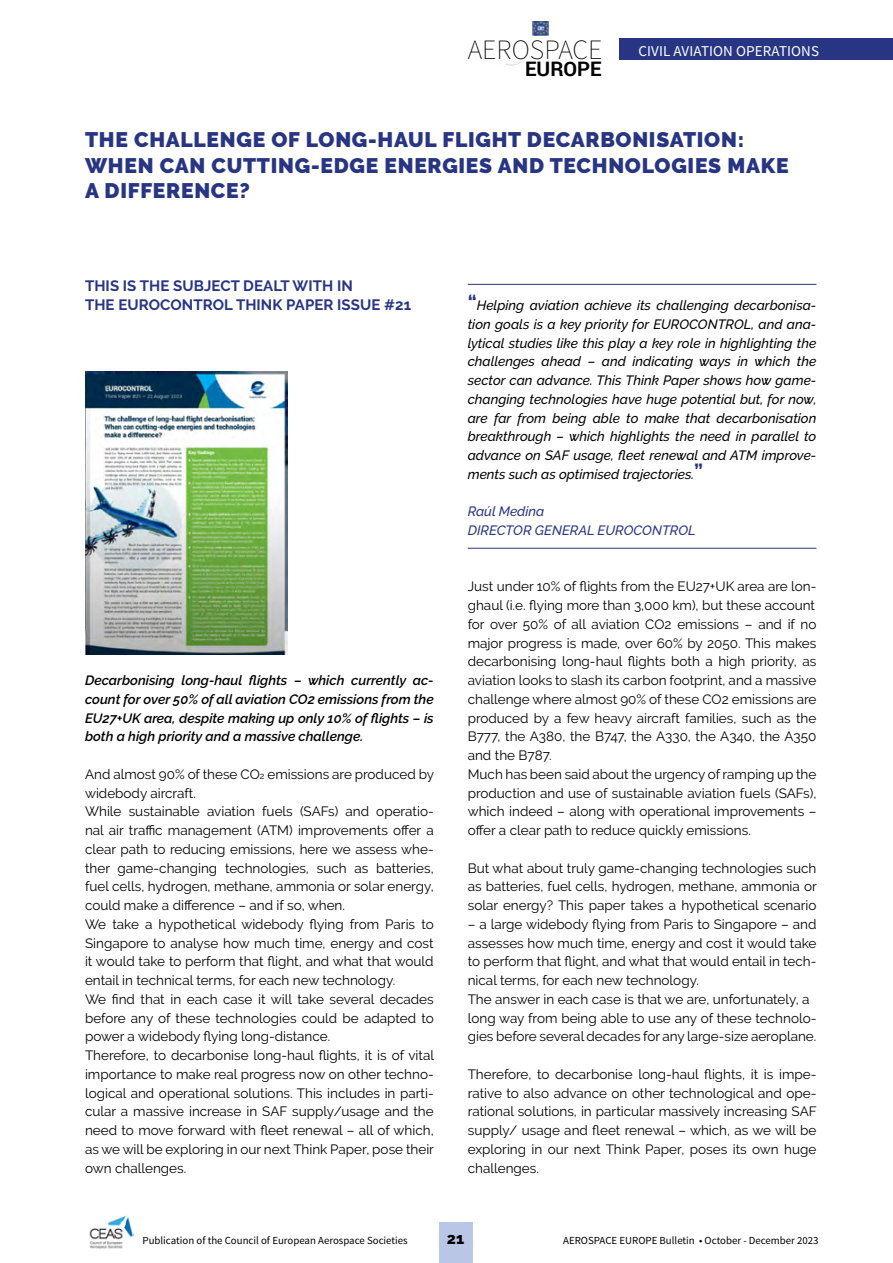
<style>
.page{position:relative;width:893px;height:1263px;background:#fff}
.page>*{position:absolute;margin:0;border:0;box-sizing:border-box;transform-origin:0 0}
.t1{font:200 27.9px "Source Sans Pro";color:#000}
.t2{font:900 21px/25.5px "Raleway";letter-spacing:.035em;color:#283583}
.t3{font:700 19.95px "Roboto";color:#000}
.t4{font:800 15.75px "Raleway";color:#000}
.t5{font:700 15px/18.8px "Raleway";letter-spacing:.005em;color:#283583}
.t6{font:15px "Source Sans Pro";letter-spacing:.005em;color:#fff}
.t7{font:13.5px/18.8px "Raleway";color:#000}
.t8{font:italic 500 13.5px/18.8px "Raleway";color:#000;text-align:justify}
.t9{font:italic 600 13.5px/18.8px "Raleway";color:#000;text-align:justify}
.t10{font:italic 500 13.5px/18.8px "Raleway";color:#283583}
.t11{font:10.8px "Source Sans Pro";color:#000}
.s1{font-size:9px}
.s2{font-weight:700;font-style:normal;font-size:21px;color:#283583}
</style>
<div class="page">
<div style="left:439px;top:1222px;width:34px;height:41px;background:#b9c6e6"></div>
<img style="left:89px;top:1215px;width:45px;height:34px">
<svg style="left:506px;top:58px;width:21px;height:8px"></svg>
<img style="left:533px;top:21px;width:16px;height:14px">
<div style="left:619px;top:38px;width:274px;height:22px;background:#283583"></div>
<hr style="left:468px;top:284px;width:348px;height:1px;background:#283583">
<hr style="left:468px;top:548px;width:348px;height:1px;background:#283583">
<img style="left:85px;top:371px;width:203px;height:284px">
<h1 class="t1" style="left:468px;top:33px;width:136px">AEROSPACE</h1>
<h3 class="t3" style="left:525px;top:55px;width:78px">EUROPE</h3>
<p class="t6" style="left:639px;top:42px;width:182px">CIVIL AVIATION OPERATIONS</p>
<h2 class="t2" style="left:85px;top:127px;width:705px">THE CHALLENGE OF LONG-HAUL FLIGHT DECARBONISATION:<br>WHEN CAN CUTTING-EDGE ENERGIES AND TECHNOLOGIES MAKE<br>A DIFFERENCE?</h2>
<p class="t5" style="left:85px;top:277px;width:328px">THIS IS THE SUBJECT DEALT WITH IN<br>THE EUROCONTROL THINK PAPER ISSUE #21</p>
<p class="t9" style="left:85px;top:671px;width:350px">Decarbonising long-haul flights – which currently ac&shy;count for over 50% of all aviation CO2 emissions from the EU27+UK area, despite making up only 10% of flights – is both a high priority and a massive challenge.</p>
<p class="t7" style="left:85px;top:765px;width:351px">And almost 90% of these CO<span class="s1">2</span> emissions are produced by widebody aircraft.<br>While sustainable aviation fuels (SAFs) and operatio&shy;nal air traffic management (ATM) improvements offer a clear path to reducing emissions, here we assess whe&shy;ther game-changing technologies, such as batteries, fuel cells, hydrogen, methane, ammonia or solar energy, could make a difference – and if so, when.<br>We take a hypothetical widebody flying from Paris to Singapore to analyse how much time, energy and cost it would take to perform that flight, and what that would entail in technical terms, for each new technology.<br>We find that in each case it will take several decades before any of these technologies could be adapted to power a widebody flying long-distance.<br>Therefore, to decarbonise long-haul flights, it is of vital importance to make real progress now on other techno&shy;logical and operational solutions. This includes in parti&shy;cular a massive increase in SAF supply/usage and the need to move forward with fleet renewal – all of which, as we will be exploring in our next Think Paper, pose their own challenges.</p>
<p class="t8" style="left:468px;top:296px;width:350px"><span class="s2">“</span>Helping aviation achieve its challenging decarbonisa&shy;tion goals is a key priority for EUROCONTROL, and ana&shy;lytical studies like this play a key role in highlighting the challenges ahead – and indicating ways in which the sector can advance. This Think Paper shows how game&shy;changing technologies have huge potential but, for now, are far from being able to make that decarbonisation breakthrough – which highlights the need in parallel to advance on SAF usage, fleet renewal and ATM improve&shy;ments such as optimised trajectories.<span class="s2">”</span></p>
<p class="t10" style="left:468px;top:502px;width:229px">Raúl Medina<br>DIRECTOR GENERAL EUROCONTROL</p>
<p class="t7" style="left:468px;top:577px;width:350px">Just under 10% of flights from the EU27+UK area are lon&shy;ghaul (i.e. flying more than 3,000 km), but these account for over 50% of all aviation CO2 emissions – and if no major progress is made, over 60% by 2050. This makes decarbonising long-haul flights both a high priority, as aviation looks to slash its carbon footprint, and a massive challenge where almost 90% of these CO2 emissions are produced by a few heavy aircraft families, such as the B777, the A380, the B747, the A330, the A340, the A350 and the B787.<br>Much has been said about the urgency of ramping up the production and use of sustainable aviation fuels (SAFs), which indeed – along with operational improvements – offer a clear path to reduce quickly emissions.</p>
<p class="t7" style="left:468px;top:858px;width:350px;text-align:justify">But what about truly game-changing technologies such as batteries, fuel cells, hydrogen, methane, ammonia or solar energy? This paper takes a hypothetical scenario</p>
<p class="t7" style="left:468px;top:915px;width:350px">– a large widebody flying from Paris to Singapore – and assesses how much time, energy and cost it would take to perform that flight, and what that would entail in tech&shy;nical terms, for each new technology.<br>The answer in each case is that we are, unfortunately, a long way from being able to use any of these technolo&shy;gies before several decades for any large-size aeroplane.</p>
<p class="t7" style="left:468px;top:1065px;width:350px;text-align:justify">Therefore, to decarbonise long-haul flights, it is impe&shy;rative to also advance on other technological and ope&shy;rational solutions, in particular massively increasing SAF supply/ usage and fleet renewal – which, as we will be exploring in our next Think Paper, poses its own huge challenges.</p>
<p class="t11" style="left:142px;top:1233px;width:267px">Publication of the Council of European Aerospace Societies</p>
<p class="t4" style="left:447px;top:1229px;width:19px">21</p>
<p class="t11" style="left:563px;top:1233px;width:257px">AEROSPACE EUROPE Bulletin • October - December 2023</p>
</div>
